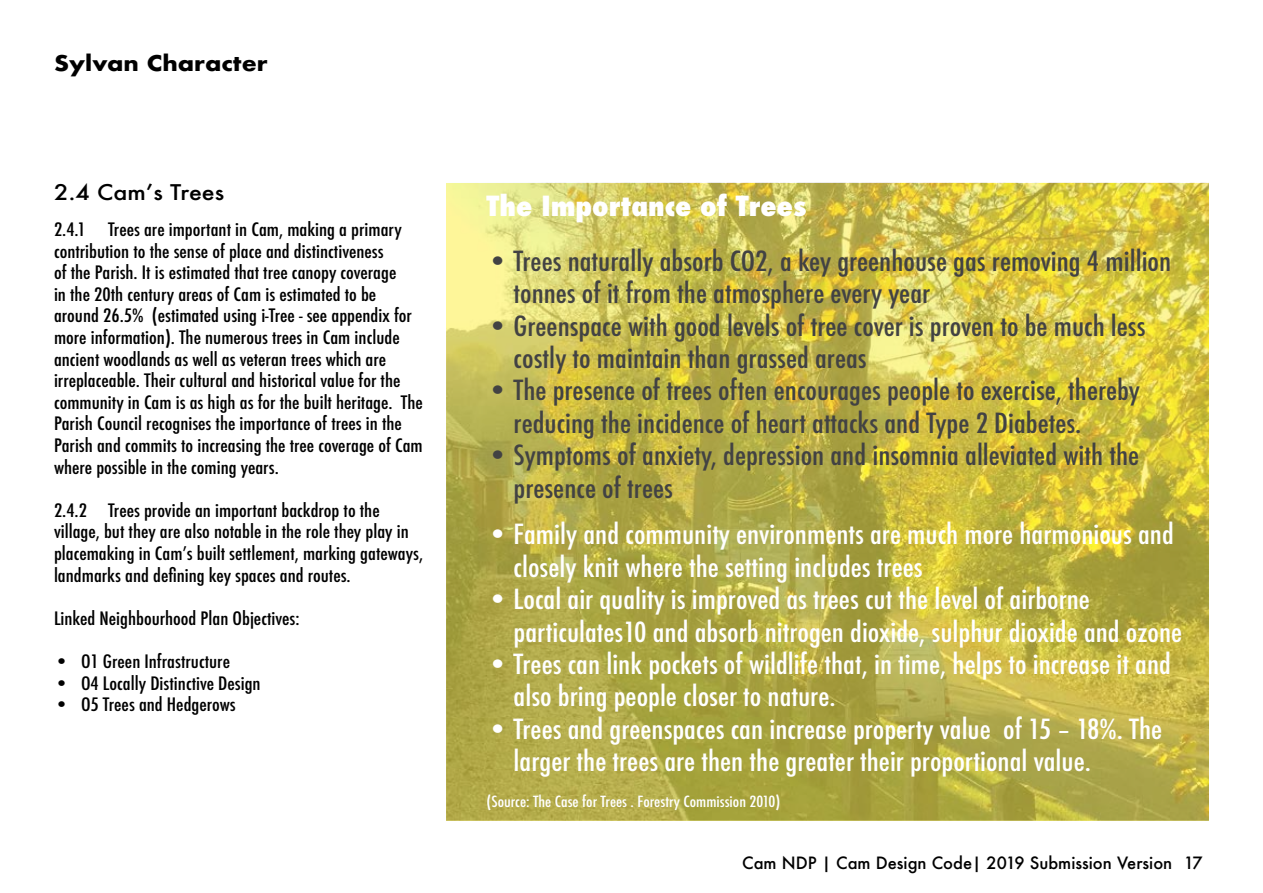
<style>
.page{position:relative;width:1263px;height:893px;background:#fff}
.page>*{position:absolute;margin:0;border:0;box-sizing:border-box;transform-origin:0 0}
.t1{font:500 condensed 27px/32.4px "Futura";color:#fff;scale:1.11 1}
.t2{font:500 condensed 27px/32.4px "Futura";color:#424243;scale:1.11 1}
.t3{font:800 condensed 27px "Futura";color:#fff;scale:1.11 1}
.t4{font:700 21px "Futura";color:#000;scale:1.11 1}
.t5{font:500 21px "Futura";color:#000;scale:1.11 1}
.t6{font:500 condensed 18px/21.6px "Futura";color:#000;scale:1.11 1}
.t7{font:500 16.5px "Futura";color:#000}
.t8{font:500 condensed 15px "Futura";color:#fff;scale:1.11 1}
.s1{font-weight:700;font-stretch:normal}
</style>
<div class="page">
<svg style="left:446px;top:183px;width:763px;height:638px;background:#c1b64a"></svg>
<p class="t4" style="left:54px;top:48px;width:194px">Sylvan Character</p>
<p class="t5" style="left:54px;top:178px;width:155px">2.4 Cam’s Trees</p>
<p class="t6" style="left:54px;top:219px;width:334px">2.4.1 Trees are important in Cam, making a primary contribution to the sense of place and distinctiveness<br>of the Parish. It is estimated that tree canopy coverage<br>in the 20th century areas of Cam is estimated to be around 26.5% (estimated using i-Tree - see appendix for more information). The numerous trees in Cam include ancient woodlands as well as veteran trees which are irreplaceable. Their cultural and historical value for the community in Cam is as high as for the built heritage. The Parish Council recognises the importance of trees in the Parish and commits to increasing the tree coverage of Cam where possible in the coming years.</p>
<p class="t6" style="left:54px;top:499px;width:334px">2.4.2 Trees provide an important backdrop to the village, but they are also notable in the role they play in placemaking in Cam’s built settlement, marking gateways, landmarks and defining key spaces and routes.</p>
<p class="t6" style="left:54px;top:607px;width:223px">Linked Neighbourhood Plan Objectives:</p>
<p class="t6" style="left:54px;top:651px;width:160px">• O1 Green Infrastructure</p>
<p class="t6" style="left:54px;top:672px;width:188px">• O4 Locally Distinctive Design</p>
<p class="t6" style="left:54px;top:694px;width:165px">• O5 Trees and Hedgerows</p>
<h1 class="t3" style="left:487px;top:187px;width:290px">The Importance of Trees</h1>
<h1 class="t2" style="left:514px;top:245px;width:594px;text-indent:-27px"><span class="s1">•</span> Trees naturally absorb CO2, a key greenhouse gas removing 4 million tonnes of it from the atmosphere every year</h1>
<h1 class="t2" style="left:514px;top:310px;width:571px;text-indent:-27px"><span class="s1">•</span> Greenspace with good levels of tree cover is proven to be much less costly to maintain than grassed areas</h1>
<h1 class="t2" style="left:514px;top:374px;width:566px;text-indent:-27px"><span class="s1">•</span> The presence of trees often encourages people to exercise, thereby reducing the incidence of heart attacks and Type 2 Diabetes.</h1>
<h1 class="t2" style="left:514px;top:439px;width:565px;text-indent:-27px"><span class="s1">•</span> Symptoms of anxiety, depression and insomnia alleviated with the presence of trees</h1>
<h1 class="t1" style="left:514px;top:518px;width:596px;text-indent:-27px"><span class="s1">•</span> Family and community environments are much more harmonious and closely knit where the setting includes trees</h1>
<h1 class="t1" style="left:514px;top:583px;width:604px;text-indent:-27px"><span class="s1">•</span> Local air quality is improved as trees cut the level of airborne particulates10 and absorb nitrogen dioxide, sulphur dioxide and ozone</h1>
<h1 class="t1" style="left:514px;top:648px;width:594px;text-indent:-27px"><span class="s1">•</span> Trees can link pockets of wildlife that, in time, helps to increase it and also bring people closer to nature.</h1>
<h1 class="t1" style="left:514px;top:713px;width:586px;text-indent:-27px"><span class="s1">•</span> Trees and greenspaces can increase property value of 15 – 18%. The larger the trees are then the greater their proportional value.</h1>
<p class="t8" style="left:487px;top:792px;width:266px">(Source: The Case for Trees . Forestry Commission 2010)</p>
<p class="t7" style="left:742px;top:851px;width:462px">Cam NDP | Cam Design Code| 2019 Submission Version 17</p>
</div>
